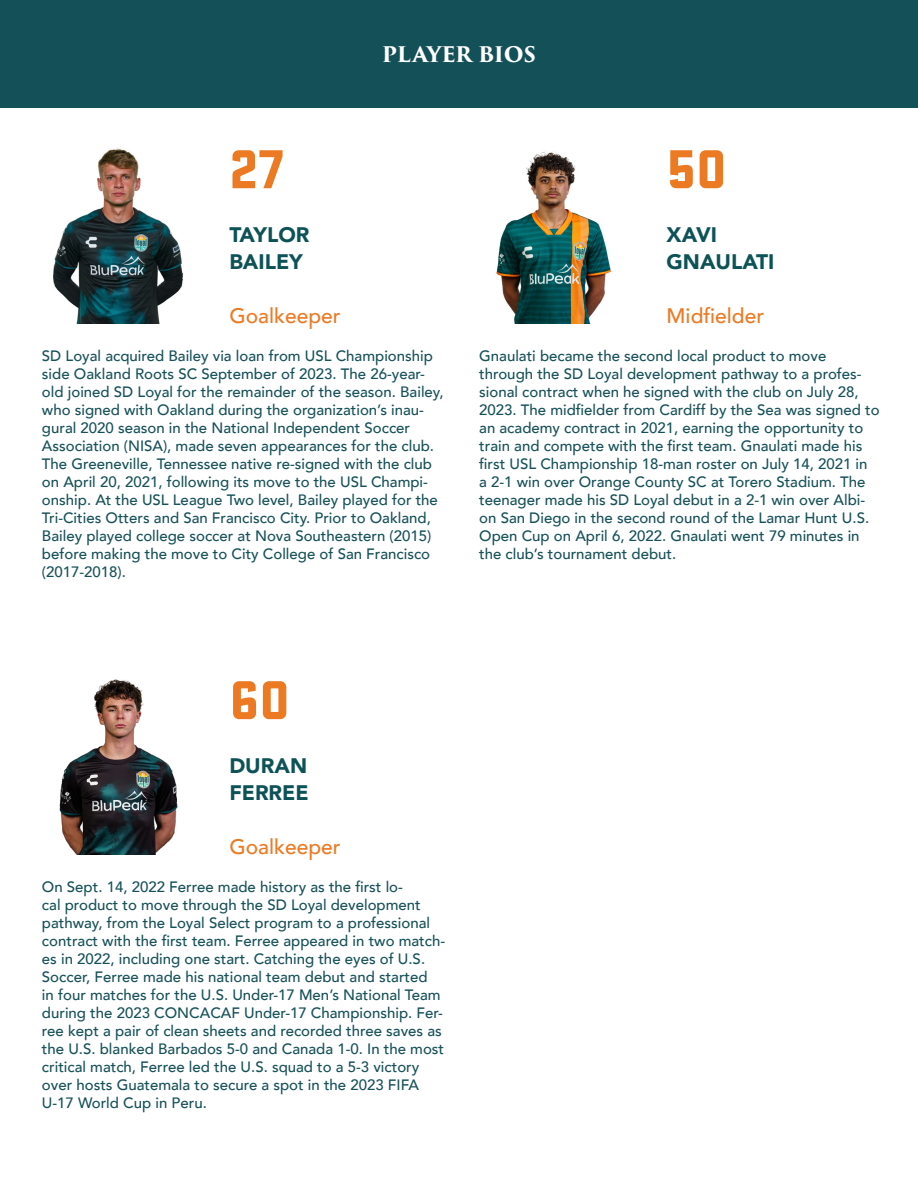
<style>
.page{position:relative;width:918px;height:1188px;background:#fff}
.page>*{position:absolute;margin:0;border:0;box-sizing:border-box;transform-origin:0 0}
.t1{font:900 57px "Stratum 1";color:#ec7a23}
.t2{font:900 21px/27px "Avenir";color:#0d5257}
.t3{font:500 21px "Avenir";color:#ec7a23}
.t4{font:700 21px "Trajan Pro 3";letter-spacing:-.015em;color:#fff}
.t5{font:500 15px/18px "Avenir";color:#165158}
</style>
<div class="page">
<div style="left:0;top:0;width:918px;height:108px;background:#135057"></div>
<img style="left:53px;top:148px;width:130px;height:175px">
<img style="left:59px;top:679px;width:119px;height:175px">
<img style="left:496px;top:152px;width:116px;height:171px">
<h2 class="t4" style="left:382px;top:39px;width:156px">PLAYER BIOS</h2>
<h1 class="t1" style="left:229px;top:128px;width:56px">27</h1>
<h2 class="t2" style="left:229px;top:221px;width:82px">TAYLOR<br>BAILEY</h2>
<h2 class="t3" style="left:229px;top:298px;width:113px">Goalkeeper</h2>
<p class="t5" style="left:42px;top:346px;width:403px">SD Loyal acquired Bailey via loan from USL Championship side Oakland Roots SC September of 2023. The 26-year&shy;old joined SD Loyal for the remainder of the season. Bailey, who signed with Oakland during the organization’s inau&shy;gural 2020 season in the National Independent Soccer Association (NISA), made seven appearances for the club.<br>The Greeneville, Tennessee native re-signed with the club on April 20, 2021, following its move to the USL Champi&shy;onship. At the USL League Two level, Bailey played for the Tri-Cities Otters and San Francisco City. Prior to Oakland, Bailey played college soccer at Nova Southeastern (2015) before making the move to City College of San Francisco (2017-2018).</p>
<h1 class="t1" style="left:667px;top:128px;width:62px">50</h1>
<h2 class="t2" style="left:667px;top:221px;width:109px">XAVI<br>GNAULATI</h2>
<h2 class="t3" style="left:667px;top:298px;width:99px">Midfielder</h2>
<p class="t5" style="left:479px;top:346px;width:402px">Gnaulati became the second local product to move through the SD Loyal development pathway to a profes&shy;sional contract when he signed with the club on July 28, 2023. The midfielder from Cardiff by the Sea was signed to an academy contract in 2021, earning the opportunity to train and compete with the first team. Gnaulati made his first USL Championship 18-man roster on July 14, 2021 in<br>a 2-1 win over Orange County SC at Torero Stadium. The teenager made his SD Loyal debut in a 2-1 win over Albi&shy;on San Diego in the second round of the Lamar Hunt U.S.<br>Open Cup on April 6, 2022. Gnaulati went 79 minutes in the club’s tournament debut.</p>
<h1 class="t1" style="left:229px;top:658px;width:62px">60</h1>
<h2 class="t2" style="left:229px;top:752px;width:81px">DURAN<br>FERREE</h2>
<h2 class="t3" style="left:229px;top:829px;width:113px">Goalkeeper</h2>
<p class="t5" style="left:42px;top:877px;width:405px">On Sept. 14, 2022 Ferree made history as the first lo-<br>cal product to move through the SD Loyal development pathway, from the Loyal Select program to a professional contract with the first team. Ferree appeared in two match&shy;es in 2022, including one start. Catching the eyes of U.S.<br>Soccer, Ferree made his national team debut and started<br>in four matches for the U.S. Under-17 Men’s National Team during the 2023 CONCACAF Under-17 Championship. Fer&shy;ree kept a pair of clean sheets and recorded three saves as the U.S. blanked Barbados 5-0 and Canada 1-0. In the most critical match, Ferree led the U.S. squad to a 5-3 victory over hosts Guatemala to secure a spot in the 2023 FIFA U-17 World Cup in Peru.</p>
</div>
